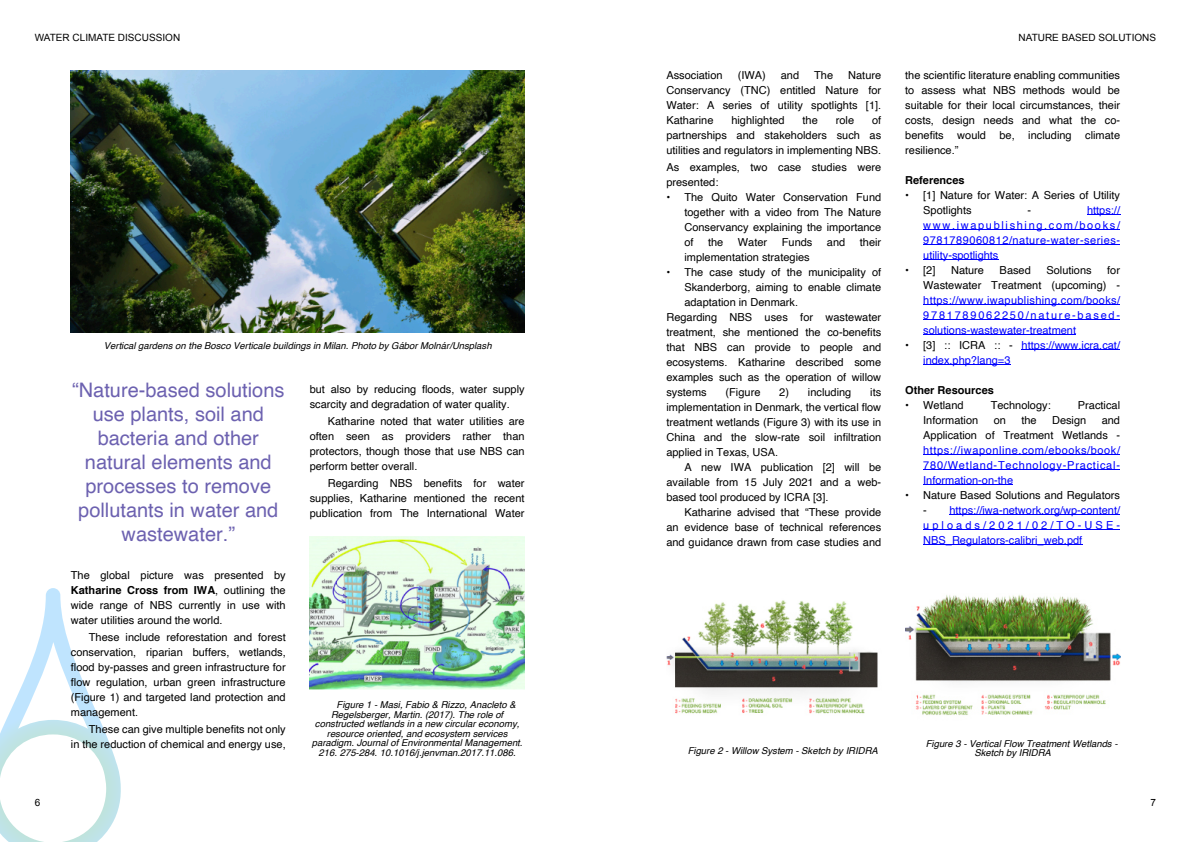
<style>
.page{position:relative;width:1191px;height:842px;background:#fff}
.page>*{position:absolute;margin:0;border:0;box-sizing:border-box;transform-origin:0 0}
.t1{font:20px/24px "Helvetica";color:#6c61b0;text-align:center}
.t2{font:11px/15px "Helvetica";color:#000;text-align:justify}
.t3{font:11px/15px "Helvetica";color:#00f;text-align:justify}
.t4{font:700 11px "Helvetica";color:#000}
.t5{font:10px "Arial";color:#000}
.t6{font:italic 9.5px/9.5px "Helvetica";color:#000}
.s1{color:#000}
.s2{font-weight:700}
</style>
<div class="page">
<svg style="left:0;top:588px;width:121px;height:254px"></svg>
<img style="left:71px;top:71px;width:453px;height:261px">
<hr style="left:1087px;top:215px;width:33px;height:1px;background:#00f">
<hr style="left:923px;top:230px;width:197px;height:1px;background:#00f">
<hr style="left:923px;top:245px;width:197px;height:1px;background:#00f">
<hr style="left:923px;top:260px;width:75px;height:1px;background:#00f">
<hr style="left:923px;top:305px;width:197px;height:1px;background:#00f">
<hr style="left:923px;top:320px;width:197px;height:1px;background:#00f">
<hr style="left:923px;top:335px;width:153px;height:1px;background:#00f">
<hr style="left:1021px;top:350px;width:99px;height:1px;background:#00f">
<hr style="left:923px;top:365px;width:87px;height:1px;background:#00f">
<hr style="left:923px;top:455px;width:197px;height:1px;background:#00f">
<hr style="left:923px;top:470px;width:197px;height:1px;background:#00f">
<hr style="left:923px;top:485px;width:90px;height:1px;background:#00f">
<hr style="left:949px;top:515px;width:171px;height:1px;background:#00f">
<hr style="left:923px;top:530px;width:197px;height:1px;background:#00f">
<hr style="left:923px;top:545px;width:159px;height:1px;background:#00f">
<img style="left:310px;top:536px;width:214px;height:154px">
<img style="left:666px;top:600px;width:212px;height:114px">
<img style="left:905px;top:594px;width:215px;height:121px">
<p class="t5" style="left:35px;top:34px;width:147px">WATER CLIMATE DISCUSSION</p>
<p class="t6" style="left:104px;top:342px;width:389px">Vertical gardens on the Bosco Verticale buildings in Milan. Photo by Gábor Molnár/Unsplash</p>
<h1 class="t1" style="left:72px;top:379px;width:214px">“Nature-based solutions use plants, soil and bacteria and other natural elements and processes to remove pollutants in water and wastewater.”</h1>
<p class="t2" style="left:310px;top:383px;width:216px">but also by reducing floods, water supply scarcity and degradation of water quality.</p>
<p class="t2" style="left:310px;top:415px;width:216px;text-indent:18px">Katharine noted that water utilities are often seen as providers rather than protectors, though those that use NBS can perform better overall.</p>
<p class="t2" style="left:310px;top:477px;width:216px;text-indent:18px">Regarding NBS benefits for water supplies, Katharine mentioned the recent publication from The International Water</p>
<p class="t2" style="left:666px;top:68px;width:58px">Association</p>
<p class="t2" style="left:737px;top:68px;width:30px">(IWA)</p>
<p class="t2" style="left:781px;top:68px;width:20px">and</p>
<p class="t2" style="left:814px;top:68px;width:20px">The</p>
<p class="t2" style="left:666px;top:68px;width:216px;text-indent:182px">Nature Conservancy (TNC) entitled Nature for Water: A series of utility spotlights [1].<br>Katharine</p>
<p class="t2" style="left:666px;top:113px;width:216px;text-indent:206px">of partnerships and stakeholders such as utilities and regulators in implementing NBS.</p>
<p class="t2" style="left:666px;top:160px;width:216px">As examples, two case studies were presented:</p>
<p class="t2" style="left:684px;top:190px;width:198px;text-indent:-18px">• The Quito Water Conservation Fund together with a video from The Nature Conservancy explaining the importance of</p>
<p class="t2" style="left:731px;top:113px;width:55px">highlighted</p>
<p class="t2" style="left:802px;top:113px;width:17px">the</p>
<p class="t2" style="left:835px;top:113px;width:20px">role</p>
<p class="t2" style="left:708px;top:235px;width:17px">the</p>
<p class="t2" style="left:738px;top:235px;width:31px">Water</p>
<p class="t2" style="left:782px;top:235px;width:32px">Funds</p>
<p class="t2" style="left:827px;top:235px;width:20px">and</p>
<p class="t2" style="left:860px;top:235px;width:23px">their</p>
<p class="t2" style="left:684px;top:250px;width:127px">implementation strategies</p>
<p class="t2" style="left:666px;top:265px;width:216px">• The case study of the municipality of</p>
<p class="t2" style="left:684px;top:280px;width:198px">Skanderborg, aiming to enable climate</p>
<p class="t2" style="left:684px;top:295px;width:115px">adaptation in Denmark.</p>
<p class="t2" style="left:666px;top:310px;width:216px">Regarding NBS uses for wastewater</p>
<p class="t2" style="left:666px;top:325px;width:216px">treatment, she mentioned the co-benefits</p>
<p class="t2" style="left:666px;top:340px;width:216px">that NBS can provide to people and</p>
<p class="t2" style="left:666px;top:355px;width:216px">ecosystems. Katharine described some</p>
<p class="t2" style="left:666px;top:370px;width:216px">examples such as the operation of willow</p>
<p class="t2" style="left:666px;top:385px;width:42px">systems</p>
<p class="t2" style="left:725px;top:385px;width:36px">(Figure</p>
<p class="t2" style="left:779px;top:385px;width:74px">2) including</p>
<p class="t2" style="left:666px;top:385px;width:216px;text-indent:204px">its implementation in Denmark, the vertical flow treatment wetlands (Figure 3) with its use in China and the slow-rate soil infiltration applied in Texas, USA.</p>
<p class="t2" style="left:666px;top:460px;width:216px;text-indent:18px">A new IWA publication [2] will be available from 15 July 2021 and a web&shy;based tool produced by ICRA [3].</p>
<p class="t2" style="left:666px;top:505px;width:216px;text-indent:18px">Katharine advised that “These provide an evidence base of technical references and guidance drawn from case studies and</p>
<p class="t5" style="left:1018px;top:34px;width:139px">NATURE BASED SOLUTIONS</p>
<p class="t2" style="left:905px;top:68px;width:216px">the scientific literature enabling communities to assess what NBS methods would be suitable for their local circumstances, their costs, design needs and what the co&shy;benefits would be, including climate resilience.”</p>
<p class="t4" style="left:905px;top:176px;width:61px">References</p>
<p class="t2" style="left:923px;top:188px;width:198px;text-indent:-18px">• [1] Nature for Water: A Series of Utility<br>Spotlights</p>
<p class="t3" style="left:923px;top:203px;width:198px;text-indent:164px">https:// www.iwapublishing.com/books/ 9781789060812/nature-water-series&shy;utility-spotlights</p>
<p class="t2" style="left:905px;top:263px;width:32px">• [2]</p>
<p class="t2" style="left:951px;top:263px;width:35px">Nature</p>
<p class="t2" style="left:999px;top:263px;width:33px">Based</p>
<p class="t2" style="left:1046px;top:263px;width:47px">Solutions</p>
<p class="t2" style="left:1027px;top:203px;width:5px">-</p>
<p class="t2" style="left:923px;top:263px;width:198px;text-align:right">for<br>Wastewater Treatment (upcoming) -</p>
<p class="t3" style="left:923px;top:293px;width:198px">https://www.iwapublishing.com/books/ 9781789062250/nature-based&shy;solutions-wastewater-treatment</p>
<p class="t3" style="left:923px;top:338px;width:198px;text-indent:-18px"><span class="s1">• [3] :: ICRA :: -</span> https://www.icra.cat/ index.php?lang=3</p>
<p class="t4" style="left:905px;top:386px;width:90px">Other Resources</p>
<p class="t2" style="left:905px;top:398px;width:60px">• Wetland</p>
<p class="t2" style="left:990px;top:398px;width:61px">Technology:</p>
<p class="t2" style="left:1078px;top:398px;width:44px">Practical</p>
<p class="t2" style="left:923px;top:413px;width:57px">Information</p>
<p class="t2" style="left:993px;top:413px;width:14px">on</p>
<p class="t2" style="left:1021px;top:413px;width:17px">the</p>
<p class="t2" style="left:1052px;top:413px;width:36px">Design</p>
<p class="t2" style="left:923px;top:413px;width:198px;text-align:right">and<br>Application of Treatment Wetlands -</p>
<p class="t3" style="left:923px;top:443px;width:198px">https://iwaponline.com/ebooks/book/ 780/Wetland-Technology-Practical-Information-on-the</p>
<p class="t2" style="left:905px;top:488px;width:216px">• Nature Based Solutions and Regulators</p>
<p class="t3" style="left:923px;top:503px;width:198px"><span class="s1">-</span> https://iwa-network.org/wp-content/ uploads/2021/02/TO-USE-NBS_Regulators-calibri_web.pdf</p>
<p class="t2" style="left:71px;top:568px;width:216px">The global picture was presented by <span class="s2">Katharine Cross from IWA</span>, outlining the wide range of NBS currently in use with water utilities around the world.</p>
<p class="t2" style="left:71px;top:630px;width:216px;text-indent:18px">These include reforestation and forest conservation, riparian buffers, wetlands, flood by-passes and green infrastructure for flow regulation, urban green infrastructure (Figure 1) and targeted land protection and management.</p>
<p class="t2" style="left:71px;top:722px;width:216px;text-align:right">These can give multiple benefits not only<br>in the reduction of chemical and energy use,</p>
<p class="t6" style="left:337px;top:701px;width:180px">Figure 1 - Masi, Fabio &amp; Rizzo, Anacleto &amp;</p>
<p class="t6" style="left:331px;top:710px;width:174px">Regelsberger, Martin. (2017). The role of</p>
<p class="t6" style="left:315px;top:720px;width:206px">constructed wetlands in a new circular economy,</p>
<p class="t6" style="left:327px;top:729px;width:182px">resource oriented, and ecosystem services</p>
<p class="t6" style="left:312px;top:739px;width:212px">paradigm. Journal of Environmental Management.</p>
<p class="t6" style="left:319px;top:748px;width:199px">216. 275-284. 10.1016/j.jenvman.2017.11.086.</p>
<p class="t6" style="left:688px;top:747px;width:192px">Figure 2 - Willow System - Sketch by IRIDRA</p>
<p class="t6" style="left:974px;top:739px;width:145px;text-indent:-49px">Figure 3 - Vertical Flow Treatment Wetlands -<br>Sketch by IRIDRA</p>
<p class="t5" style="left:35px;top:798px;width:7px">6</p>
<p class="t5" style="left:1150px;top:798px;width:7px">7</p>
</div>
